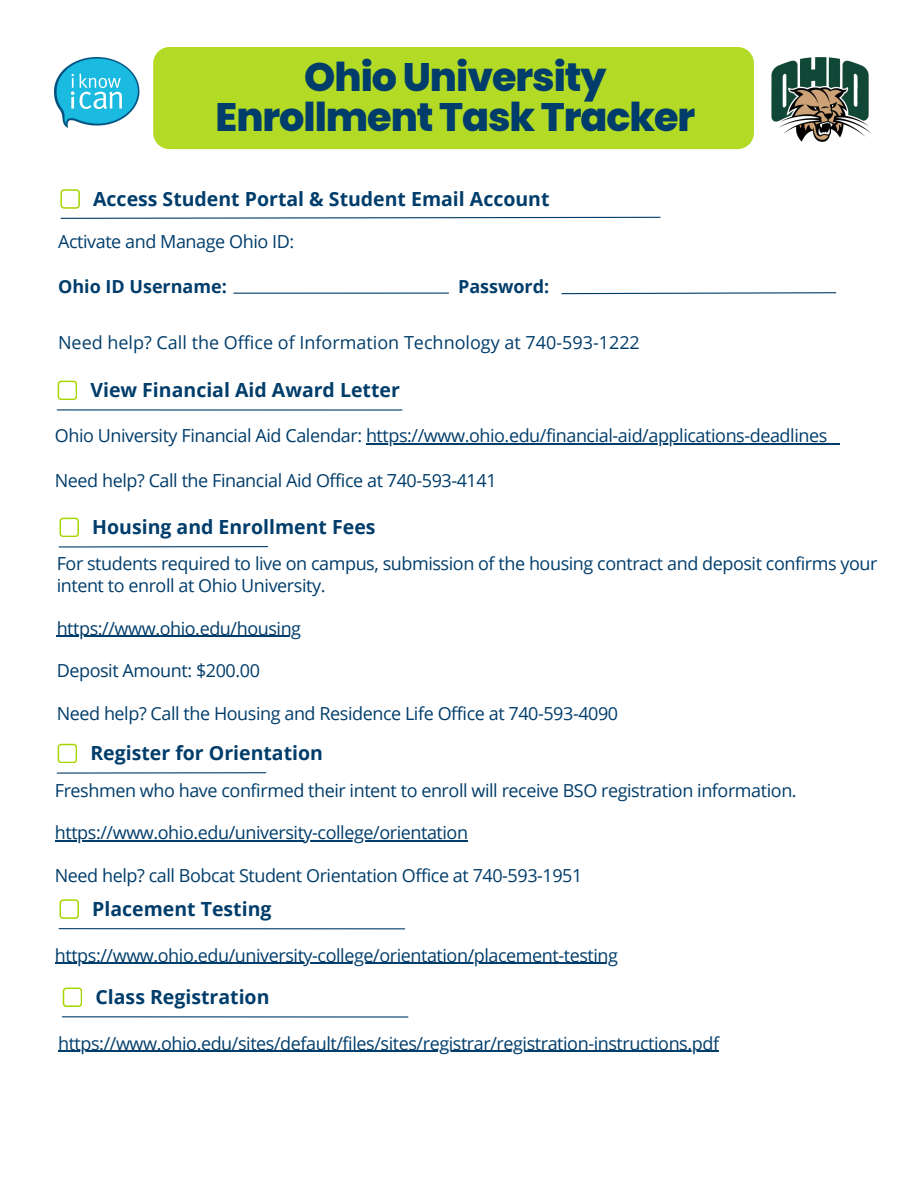
<style>
.page{position:relative;width:918px;height:1188px;background:#fff}
.page>*{position:absolute;margin:0;border:0;box-sizing:border-box;transform-origin:0 0}
.t1{font:800 39.75px "Poppins";letter-spacing:-.025em;color:#003d6b}
.t2{font:700 19.5px "Open Sans";color:#003d6b}
.t3{font:18px/21.3px "Open Sans";letter-spacing:-.025em;color:#003d6b}
.t4{font:18px "Open Sans";color:#003d6b}
.t5{font:700 18px "Open Sans";color:#003d6b}
</style>
<div class="page">
<svg style="left:561px;top:292px;width:276px;height:3px"></svg>
<div style="left:153px;top:47px;width:601px;height:102px;background:#b3da24;border-radius:16px"></div>
<img style="left:55px;top:57px;width:84px;height:71px">
<hr style="left:57px;top:409px;width:345px;height:2px;background:#003d6b">
<svg style="left:58px;top:381px;width:19px;height:19px"></svg>
<hr style="left:57px;top:772px;width:209px;height:2px;background:#003d6b">
<svg style="left:58px;top:744px;width:19px;height:19px"></svg>
<hr style="left:55px;top:840px;width:413px;height:2px;background:#003d6b">
<hr style="left:59px;top:928px;width:346px;height:1px;background:#003d6b">
<svg style="left:60px;top:899px;width:19px;height:19px"></svg>
<svg style="left:60px;top:216px;width:601px;height:3px"></svg>
<hr style="left:234px;top:293px;width:215px;height:1px;background:#003d6b">
<svg style="left:60px;top:189px;width:20px;height:19px"></svg>
<hr style="left:59px;top:546px;width:209px;height:2px;background:#003d6b">
<svg style="left:60px;top:518px;width:19px;height:19px"></svg>
<hr style="left:57px;top:636px;width:244px;height:1px;background:#003d6b">
<img style="left:771px;top:57px;width:100px;height:85px">
<hr style="left:366px;top:444px;width:461px;height:1px;background:#003d6b">
<svg style="left:827px;top:444px;width:13px;height:1px"></svg>
<hr style="left:55px;top:963px;width:563px;height:1px;background:#003d6b">
<hr style="left:62px;top:1016px;width:346px;height:2px;background:#003d6b">
<svg style="left:63px;top:988px;width:19px;height:19px"></svg>
<hr style="left:58px;top:1051px;width:661px;height:1px;background:#003d6b">
<p class="t1" style="left:304px;top:50px;width:304px">Ohio University</p>
<p class="t1" style="left:216px;top:89px;width:481px">Enrollment Task Tracker</p>
<p class="t2" style="left:93px;top:185px;width:458px">Access Student Portal &amp; Student Email Account</p>
<p class="t3" style="left:58px;top:230px;width:238px">Activate and Manage Ohio ID:</p>
<p class="t5" style="left:58px;top:274px;width:170px">Ohio ID Username:</p>
<p class="t5" style="left:458px;top:274px;width:93px">Password:</p>
<p class="t4" style="left:58px;top:330px;width:583px">Need help? Call the Office of Information Technology at 740-593-1222</p>
<p class="t2" style="left:90px;top:376px;width:311px">View Financial Aid Award Letter</p>
<p class="t3" style="left:55px;top:425px;width:774px">Ohio University Financial Aid Calendar: https://www.ohio.edu/financial-aid/applications-deadlines</p>
<p class="t3" style="left:55px;top:470px;width:443px">Need help? Call the Financial Aid Office at 740-593-4141</p>
<p class="t2" style="left:92px;top:513px;width:285px">Housing and Enrollment Fees</p>
<p class="t3" style="left:57px;top:553px;width:822px">For students required to live on campus, submission of the housing contract and deposit confirms your intent to enroll at Ohio University.</p>
<p class="t3" style="left:57px;top:617px;width:246px">https://www.ohio.edu/housing</p>
<p class="t3" style="left:57px;top:660px;width:205px">Deposit Amount: $200.00</p>
<p class="t3" style="left:57px;top:702px;width:563px">Need help? Call the Housing and Residence Life Office at 740-593-4090</p>
<h1 class="t2" style="left:90px;top:739px;width:234px">Register for Orientation</h1>
<p class="t3" style="left:55px;top:779px;width:743px">Freshmen who have confirmed their intent to enroll will receive BSO registration information.</p>
<p class="t3" style="left:55px;top:822px;width:415px">https://www.ohio.edu/university-college/orientation</p>
<p class="t3" style="left:55px;top:864px;width:529px">Need help? call Bobcat Student Orientation Office at 740-593-1951</p>
<p class="t2" style="left:92px;top:895px;width:181px">Placement Testing</p>
<p class="t3" style="left:55px;top:944px;width:565px">https://www.ohio.edu/university-college/orientation/placement-testing</p>
<p class="t2" style="left:96px;top:983px;width:176px">Class Registration</p>
<p class="t3" style="left:58px;top:1032px;width:663px">https://www.ohio.edu/sites/default/files/sites/registrar/registration-instructions.pdf</p>
</div>
